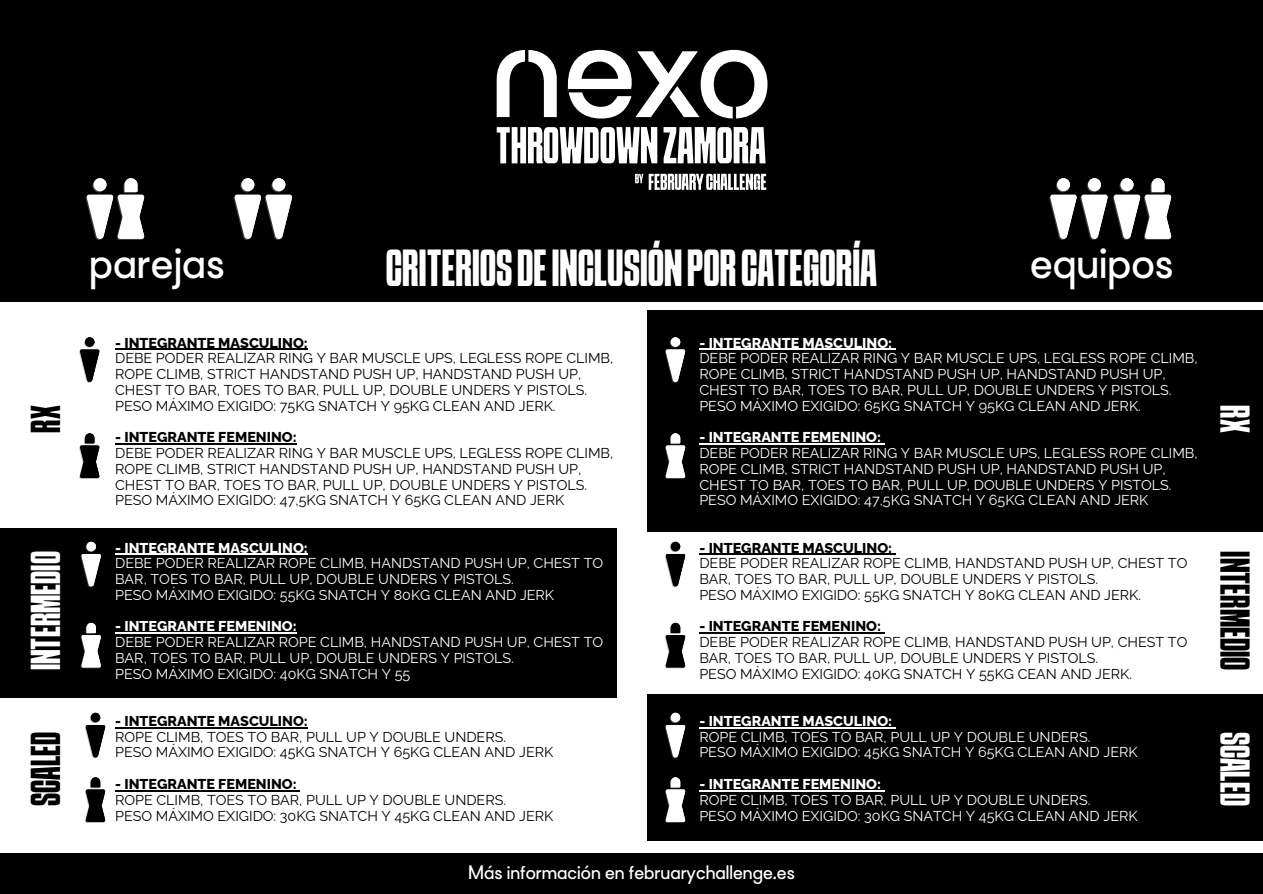
<style>
.page{position:relative;width:1263px;height:894px;background:#fff}
.page>*{position:absolute;margin:0;border:0;box-sizing:border-box;transform-origin:0 0}
.t1{font:condensed 45.6px "SCHABO";color:#fff}
.t2{font:45px "POI Aeronaut Trial";color:#fff}
.t3{font:condensed 36.6px "SCHABO";color:#000}
.t4{font:condensed 36.6px "SCHABO";color:#fff}
.t5{font:19.5px "POI Aeronaut Trial";color:#fff}
.t6{font:14.25px/15.8px "Raleway";color:#000}
.t7{font:14.25px/15.8px "Raleway";color:#fff}
.t8{font:800 14.25px "Raleway";color:#000}
.t9{font:800 14.25px "Raleway";color:#fff}
.s1{color:#000}
</style>
<div class="page">
<div style="left:0;top:527px;width:617px;height:170px;background:#000"></div>
<div style="left:647px;top:310px;width:616px;height:221px;background:#000"></div>
<div style="left:647px;top:693px;width:616px;height:147px;background:#000"></div>
<div style="left:0;top:0;width:1263px;height:301px;background:#000"></div>
<div style="left:0;top:852px;width:1263px;height:41px;background:#000"></div>
<svg style="left:497px;top:50px;width:60px;height:67px"></svg>
<svg style="left:568px;top:50px;width:199px;height:68px"></svg>
<svg style="left:635px;top:174px;width:8px;height:9px"></svg>
<svg style="left:649px;top:174px;width:117px;height:16px;background:#a9a9a9"></svg>
<svg style="left:497px;top:127px;width:160px;height:36px"></svg>
<svg style="left:663px;top:127px;width:103px;height:36px"></svg>
<svg style="left:665px;top:712px;width:20px;height:46px"></svg>
<svg style="left:665px;top:337px;width:20px;height:46px"></svg>
<svg style="left:79px;top:337px;width:21px;height:46px"></svg>
<svg style="left:81px;top:541px;width:20px;height:46px"></svg>
<svg style="left:665px;top:777px;width:20px;height:45px"></svg>
<svg style="left:665px;top:433px;width:20px;height:45px"></svg>
<svg style="left:79px;top:433px;width:21px;height:45px"></svg>
<svg style="left:81px;top:622px;width:20px;height:46px"></svg>
<svg style="left:85px;top:712px;width:20px;height:46px"></svg>
<svg style="left:665px;top:541px;width:20px;height:46px"></svg>
<svg style="left:85px;top:777px;width:20px;height:45px"></svg>
<svg style="left:665px;top:622px;width:20px;height:46px"></svg>
<hr style="left:115px;top:348px;width:193px;height:2px;background:#000">
<hr style="left:115px;top:443px;width:182px;height:1px;background:#000">
<hr style="left:115px;top:553px;width:193px;height:1px;background:#fff">
<hr style="left:115px;top:632px;width:182px;height:1px;background:#fff">
<hr style="left:115px;top:726px;width:193px;height:2px;background:#000">
<hr style="left:115px;top:789px;width:182px;height:2px;background:#000">
<hr style="left:699px;top:348px;width:193px;height:2px;background:#fff">
<hr style="left:699px;top:443px;width:182px;height:1px;background:#fff">
<hr style="left:699px;top:553px;width:193px;height:1px;background:#000">
<hr style="left:699px;top:632px;width:182px;height:1px;background:#000">
<hr style="left:699px;top:726px;width:193px;height:2px;background:#fff">
<hr style="left:699px;top:789px;width:182px;height:2px;background:#fff">
<svg style="left:86px;top:178px;width:58px;height:62px"></svg>
<svg style="left:233px;top:178px;width:59px;height:62px"></svg>
<svg style="left:1049px;top:178px;width:122px;height:62px"></svg>
<p class="t2" style="left:89px;top:246px;width:137px">parejas</p>
<p class="t1" style="left:386px;top:249px;width:493px">CRITERIOSDEINCLUSIÓNPORCATEGORÍA</p>
<p class="t2" style="left:1030px;top:246px;width:145px">equipos</p>
<p class="t8" style="left:115px;top:334px;width:194px">- INTEGRANTE MASCULINO:</p>
<p class="t6" style="left:115px;top:350px;width:500px">DEBE PODER REALIZAR RING Y BAR MUSCLE UPS, LEGLESS ROPE CLIMB,<br>ROPE CLIMB, STRICT HANDSTAND PUSH UP, HANDSTAND PUSH UP,<br>CHEST TO BAR, TOES TO BAR, PULL UP, DOUBLE UNDERS Y PISTOLS.</p>
<p class="t6" style="left:115px;top:397px;width:442px">PESO MÁXIMO EXIGIDO: 75KG SNATCH Y 95KG CLEAN AND JERK.</p>
<h2 class="t8" style="left:115px;top:428px;width:183px">- INTEGRANTE FEMENINO:</h2>
<h2 class="t6" style="left:115px;top:445px;width:500px">DEBE PODER REALIZAR RING Y BAR MUSCLE UPS, LEGLESS ROPE CLIMB,<br>ROPE CLIMB, STRICT HANDSTAND PUSH UP, HANDSTAND PUSH UP,<br>CHEST TO BAR, TOES TO BAR, PULL UP, DOUBLE UNDERS Y PISTOLS.</h2>
<h1 class="t6" style="left:115px;top:492px;width:451px">PESO MÁXIMO EXIGIDO: 47,5KG SNATCH Y 65KG CLEAN AND JERK</h1>
<h3 class="t9" style="left:115px;top:539px;width:194px">- INTEGRANTE MASCULINO:</h3>
<p class="t7" style="left:115px;top:555px;width:490px">DEBE PODER REALIZAR ROPE CLIMB, HANDSTAND PUSH UP, CHEST TO<br>BAR, TOES TO BAR, PULL UP, DOUBLE UNDERS Y PISTOLS.</p>
<p class="t7" style="left:115px;top:586px;width:440px">PESO MÁXIMO EXIGIDO: 55KG SNATCH Y 80KG CLEAN AND JERK</p>
<p class="t9" style="left:115px;top:617px;width:183px">- INTEGRANTE FEMENINO:</p>
<p class="t7" style="left:115px;top:634px;width:490px">DEBE PODER REALIZAR ROPE CLIMB, HANDSTAND PUSH UP, CHEST TO<br>BAR, TOES TO BAR, PULL UP, DOUBLE UNDERS Y PISTOLS.</p>
<p class="t7" style="left:115px;top:665px;width:431px">PESO MÁXIMO EXIGIDO: 40KG SNATCH Y 55<span class="s1">KG CEAN AND JERK</span></p>
<p class="t8" style="left:115px;top:712px;width:194px">- INTEGRANTE MASCULINO:</p>
<p class="t6" style="left:115px;top:728px;width:392px">ROPE CLIMB, TOES TO BAR, PULL UP Y DOUBLE UNDERS.</p>
<p class="t6" style="left:115px;top:744px;width:440px">PESO MÁXIMO EXIGIDO: 45KG SNATCH Y 65KG CLEAN AND JERK</p>
<p class="t8" style="left:115px;top:775px;width:183px">- INTEGRANTE FEMENINO:</p>
<p class="t6" style="left:115px;top:791px;width:392px">ROPE CLIMB, TOES TO BAR, PULL UP Y DOUBLE UNDERS.</p>
<p class="t6" style="left:115px;top:807px;width:440px">PESO MÁXIMO EXIGIDO: 30KG SNATCH Y 45KG CLEAN AND JERK</p>
<p class="t9" style="left:699px;top:334px;width:194px">- INTEGRANTE MASCULINO:</p>
<p class="t7" style="left:699px;top:350px;width:500px">DEBE PODER REALIZAR RING Y BAR MUSCLE UPS, LEGLESS ROPE CLIMB, ROPE CLIMB, STRICT HANDSTAND PUSH UP, HANDSTAND PUSH UP, CHEST TO BAR, TOES TO BAR, PULL UP, DOUBLE UNDERS Y PISTOLS.<br>PESO MÁXIMO EXIGIDO: 65KG SNATCH Y 95KG CLEAN AND JERK.</p>
<p class="t9" style="left:699px;top:428px;width:183px">- INTEGRANTE FEMENINO:</p>
<p class="t7" style="left:699px;top:445px;width:500px">DEBE PODER REALIZAR RING Y BAR MUSCLE UPS, LEGLESS ROPE CLIMB, ROPE CLIMB, STRICT HANDSTAND PUSH UP, HANDSTAND PUSH UP, CHEST TO BAR, TOES TO BAR, PULL UP, DOUBLE UNDERS Y PISTOLS.<br>PESO MÁXIMO EXIGIDO: 47,5KG SNATCH Y 65KG CLEAN AND JERK</p>
<p class="t8" style="left:699px;top:539px;width:194px">- INTEGRANTE MASCULINO:</p>
<p class="t6" style="left:699px;top:555px;width:490px">DEBE PODER REALIZAR ROPE CLIMB, HANDSTAND PUSH UP, CHEST TO<br>BAR, TOES TO BAR, PULL UP, DOUBLE UNDERS Y PISTOLS.<br>PESO MÁXIMO EXIGIDO: 55KG SNATCH Y 80KG CLEAN AND JERK.</p>
<p class="t8" style="left:699px;top:617px;width:183px">- INTEGRANTE FEMENINO:</p>
<p class="t6" style="left:699px;top:634px;width:490px">DEBE PODER REALIZAR ROPE CLIMB, HANDSTAND PUSH UP, CHEST TO<br>BAR, TOES TO BAR, PULL UP, DOUBLE UNDERS Y PISTOLS.<br>PESO MÁXIMO EXIGIDO: 40KG SNATCH Y 55KG CEAN AND JERK.</p>
<p class="t9" style="left:699px;top:712px;width:194px">- INTEGRANTE MASCULINO:</p>
<p class="t7" style="left:699px;top:728px;width:440px">ROPE CLIMB, TOES TO BAR, PULL UP Y DOUBLE UNDERS.<br>PESO MÁXIMO EXIGIDO: 45KG SNATCH Y 65KG CLEAN AND JERK</p>
<p class="t9" style="left:699px;top:775px;width:183px">- INTEGRANTE FEMENINO:</p>
<p class="t7" style="left:699px;top:791px;width:440px">ROPE CLIMB, TOES TO BAR, PULL UP Y DOUBLE UNDERS.<br>PESO MÁXIMO EXIGIDO: 30KG SNATCH Y 45KG CLEAN AND JERK</p>
<p class="t3" style="left:31px;top:432px;width:29px;rotate:-90deg">RX</p>
<p class="t4" style="left:1250px;top:405px;width:29px;rotate:90deg">RX</p>
<p class="t4" style="left:31px;top:670px;width:120px;rotate:-90deg">INTERMEDIO</p>
<p class="t3" style="left:1250px;top:551px;width:120px;rotate:90deg">INTERMEDIO</p>
<p class="t3" style="left:31px;top:806px;width:76px;rotate:-90deg">SCALED</p>
<p class="t4" style="left:1250px;top:731px;width:76px;rotate:90deg">SCALED</p>
<p class="t5" style="left:468px;top:864px;width:328px">Más información en februarychallenge.es</p>
</div>
